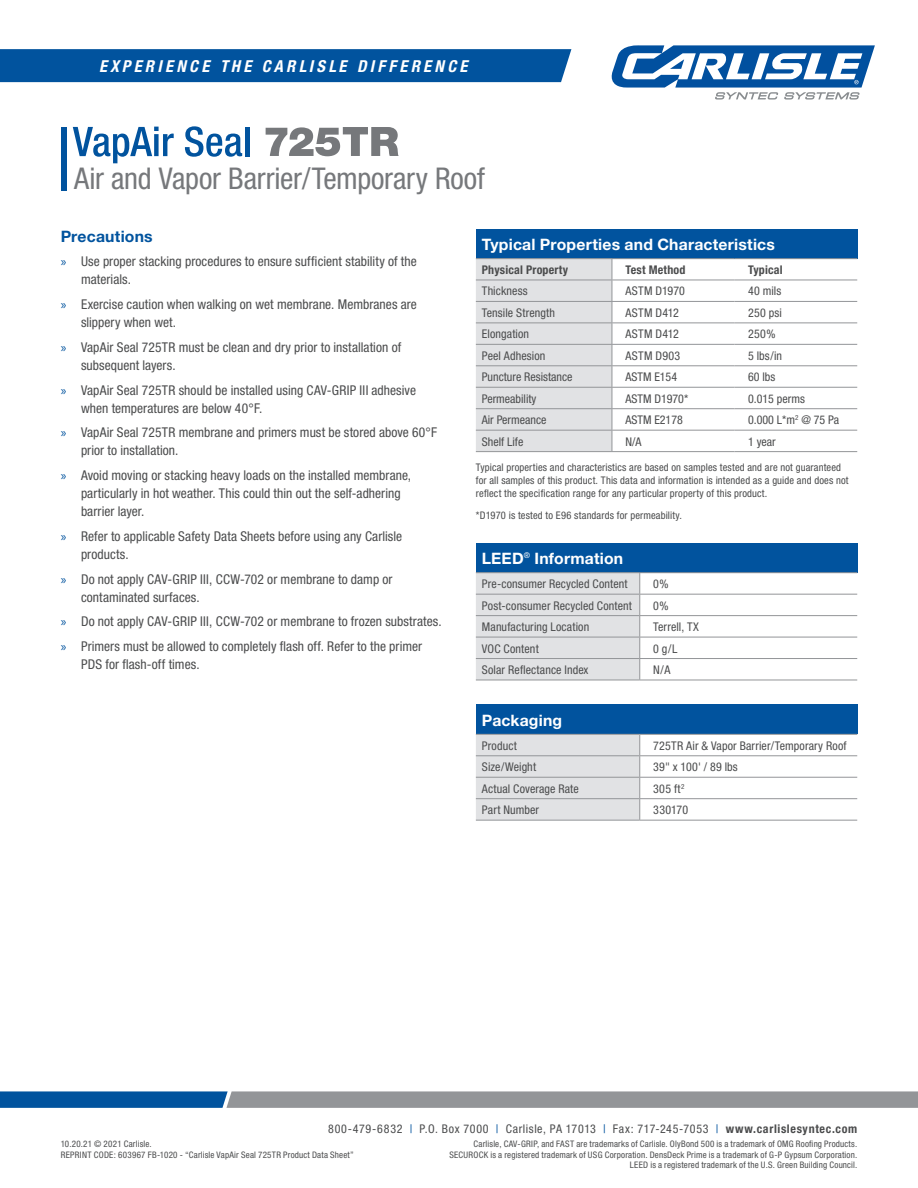
<style>
.page{position:relative;width:918px;height:1188px;background:#fff}
.page>*{position:absolute;margin:0;border:0;box-sizing:border-box;transform-origin:0 0}
.t1{font:condensed 30px "Helvetica Neue";letter-spacing:-.005em;color:#76787b}
.t2{font:italic 700 condensed 16.5px "Helvetica Neue";letter-spacing:.205em;color:#fff}
.t3{font:700 15.75px "Helvetica Neue";letter-spacing:.01em;color:#fff}
.t4{font:700 15.75px "Helvetica Neue";letter-spacing:.01em;color:#01539e}
.t5{font:condensed 13.5px/18px "Helvetica Neue";letter-spacing:.005em;color:#4b4c4d}
.t6{font:condensed 12px "Helvetica Neue";letter-spacing:.01em;color:#4b4c4d}
.t7{font:condensed 12px "Helvetica Neue";letter-spacing:.05em;color:#4b4c4d}
.t8{font:700 condensed 12px "Helvetica Neue";letter-spacing:.015em;color:#4b4c4d}
.t9{font:condensed 12px "Helvetica Neue";letter-spacing:.03em;color:#4b4c4d}
.t10{font:condensed 10.5px/12.8px "Helvetica Neue";letter-spacing:.015em;color:#4b4c4d}
.t11{font:condensed 9px/10.5px "Helvetica Neue";letter-spacing:.02em;color:#4b4c4d;text-align:right}
.s1{font-family:"Myriad Pro";font-stretch:normal;color:#01539e}
.s2{color:#01539e}
.s3{font-weight:700}
</style>
<div class="page">
<div style="left:0;top:49px;width:571px;height:33px;background:#01539e"></div>
<svg style="left:612px;top:45px;width:263px;height:55px"></svg>
<svg style="left:0;top:1091px;width:918px;height:17px;background:#74899d"></svg>
<div style="left:476px;top:543px;width:381px;height:30px;background:#01539e"></div>
<hr style="left:476px;top:572px;width:164px;height:1px;background:#939598">
<hr style="left:640px;top:572px;width:217px;height:1px;background:#939598">
<hr style="left:640px;top:594px;width:217px;height:1px;background:#939598">
<hr style="left:640px;top:615px;width:217px;height:1px;background:#939598">
<hr style="left:640px;top:637px;width:217px;height:1px;background:#939598">
<hr style="left:640px;top:658px;width:217px;height:1px;background:#939598">
<svg style="left:476px;top:573px;width:164px;height:107px;background:#dddee0"></svg>
<hr style="left:476px;top:680px;width:164px;height:1px;background:#939598">
<hr style="left:640px;top:680px;width:217px;height:1px;background:#939598">
<div style="left:476px;top:705px;width:381px;height:29px;background:#01539e"></div>
<hr style="left:640px;top:734px;width:217px;height:1px;background:#939598">
<hr style="left:640px;top:755px;width:217px;height:1px;background:#939598">
<hr style="left:640px;top:777px;width:217px;height:1px;background:#939598">
<hr style="left:640px;top:798px;width:217px;height:1px;background:#939598">
<svg style="left:476px;top:734px;width:164px;height:86px;background:#dcdddf"></svg>
<hr style="left:476px;top:820px;width:164px;height:1px;background:#939598">
<hr style="left:640px;top:820px;width:217px;height:1px;background:#939598">
<div style="left:476px;top:229px;width:381px;height:30px;background:#01539e"></div>
<hr style="left:476px;top:258px;width:136px;height:1px;background:#939598">
<hr style="left:612px;top:258px;width:123px;height:1px;background:#939598">
<hr style="left:735px;top:258px;width:122px;height:1px;background:#939598">
<hr style="left:612px;top:280px;width:123px;height:1px;background:#939598">
<hr style="left:735px;top:280px;width:122px;height:1px;background:#939598">
<hr style="left:612px;top:301px;width:123px;height:1px;background:#939598">
<hr style="left:735px;top:301px;width:122px;height:1px;background:#939598">
<hr style="left:612px;top:323px;width:123px;height:1px;background:#939598">
<hr style="left:735px;top:323px;width:122px;height:1px;background:#939598">
<hr style="left:612px;top:344px;width:123px;height:1px;background:#939598">
<hr style="left:735px;top:344px;width:122px;height:1px;background:#939598">
<hr style="left:612px;top:365px;width:123px;height:1px;background:#939598">
<hr style="left:735px;top:365px;width:122px;height:1px;background:#939598">
<hr style="left:612px;top:387px;width:123px;height:1px;background:#939598">
<hr style="left:735px;top:387px;width:122px;height:1px;background:#939598">
<hr style="left:612px;top:408px;width:123px;height:1px;background:#939598">
<hr style="left:735px;top:408px;width:122px;height:1px;background:#939598">
<hr style="left:612px;top:430px;width:123px;height:1px;background:#939598">
<svg style="left:476px;top:259px;width:137px;height:192px;background:#dddee0"></svg>
<hr style="left:735px;top:430px;width:122px;height:1px;background:#939598">
<hr style="left:476px;top:451px;width:136px;height:1px;background:#939598">
<hr style="left:612px;top:451px;width:123px;height:1px;background:#939598">
<hr style="left:735px;top:451px;width:122px;height:1px;background:#939598">
<svg style="left:266px;top:127px;width:133px;height:29px"></svg>
<svg style="left:73px;top:127px;width:101px;height:36px"></svg>
<svg style="left:185px;top:126px;width:57px;height:31px"></svg>
<hr style="left:245px;top:127px;width:4px;height:29px;background:#01539e">
<div style="left:61px;top:127px;width:6px;height:63px;background:#01539e"></div>
<p class="t2" style="left:99px;top:56px;width:370px">EXPERIENCE THE CARLISLE DIFFERENCE</p>
<p class="t1" style="left:74px;top:161px;width:412px">Air and Vapor Barrier/Temporary Roof</p>
<p class="t4" style="left:61px;top:226px;width:94px">Precautions</p>
<p class="t5" style="left:81px;top:252px;width:337px;text-indent:-20px"><span class="s1">»</span> Use proper stacking procedures to ensure sufficient stability of the materials.</p>
<p class="t5" style="left:81px;top:295px;width:337px;text-indent:-20px"><span class="s1">»</span> Exercise caution when walking on wet membrane. Membranes are slippery when wet.</p>
<p class="t5" style="left:81px;top:338px;width:322px;text-indent:-20px"><span class="s1">»</span> VapAir Seal 725TR must be clean and dry prior to installation of subsequent layers.</p>
<p class="t5" style="left:81px;top:381px;width:337px;text-indent:-20px"><span class="s1">»</span> VapAir Seal 725TR should be installed using CAV-GRIP III adhesive when temperatures are below 40°F.</p>
<p class="t5" style="left:81px;top:423px;width:358px;text-indent:-20px"><span class="s1">»</span> VapAir Seal 725TR membrane and primers must be stored above 60°F prior to installation.</p>
<p class="t5" style="left:81px;top:466px;width:332px;text-indent:-20px"><span class="s1">»</span> Avoid moving or stacking heavy loads on the installed membrane, particularly in hot weather. This could thin out the self-adhering barrier layer.</p>
<p class="t5" style="left:81px;top:527px;width:323px;text-indent:-20px"><span class="s1">»</span> Refer to applicable Safety Data Sheets before using any Carlisle products.</p>
<p class="t5" style="left:81px;top:570px;width:313px;text-indent:-20px"><span class="s1">»</span> Do not apply CAV-GRIP III, CCW-702 or membrane to damp or contaminated surfaces.</p>
<p class="t5" style="left:61px;top:612px;width:383px"><span class="s1">»</span> Do not apply CAV-GRIP III, CCW-702 or membrane to frozen substrates.</p>
<p class="t5" style="left:81px;top:637px;width:343px;text-indent:-20px"><span class="s1">»</span> Primers must be allowed to completely flash off. Refer to the primer<br>PDS for flash-off times.</p>
<p class="t3" style="left:482px;top:235px;width:295px">Typical Properties and Characteristics</p>
<p class="t8" style="left:482px;top:262px;width:88px">Physical Property</p>
<p class="t8" style="left:625px;top:262px;width:62px">Test Method</p>
<p class="t8" style="left:748px;top:262px;width:36px">Typical</p>
<p class="t6" style="left:482px;top:284px;width:47px">Thickness</p>
<p class="t6" style="left:625px;top:284px;width:61px">ASTM D1970</p>
<p class="t6" style="left:748px;top:284px;width:35px">40 mils</p>
<p class="t6" style="left:482px;top:306px;width:75px">Tensile Strength</p>
<p class="t6" style="left:625px;top:306px;width:55px">ASTM D412</p>
<p class="t6" style="left:748px;top:306px;width:35px">250 psi</p>
<p class="t6" style="left:482px;top:327px;width:49px">Elongation</p>
<p class="t6" style="left:625px;top:327px;width:55px">ASTM D412</p>
<p class="t6" style="left:748px;top:327px;width:29px">250%</p>
<p class="t6" style="left:482px;top:349px;width:65px">Peel Adhesion</p>
<p class="t9" style="left:625px;top:349px;width:56px">ASTM D903</p>
<p class="t6" style="left:748px;top:349px;width:36px">5 lbs/in</p>
<p class="t6" style="left:482px;top:370px;width:92px">Puncture Resistance</p>
<p class="t6" style="left:625px;top:370px;width:53px">ASTM E154</p>
<p class="t6" style="left:748px;top:370px;width:29px">60 lbs</p>
<p class="t6" style="left:482px;top:392px;width:56px">Permeability</p>
<p class="t6" style="left:625px;top:392px;width:64px">ASTM D1970*</p>
<p class="t6" style="left:748px;top:392px;width:58px">0.015 perms</p>
<p class="t6" style="left:482px;top:413px;width:66px">Air Permeance</p>
<p class="t6" style="left:625px;top:413px;width:59px">ASTM E2178</p>
<p class="t6" style="left:748px;top:413px;width:93px">0.000 L*m<sup>2</sup> @ 75 Pa</p>
<p class="t6" style="left:482px;top:434px;width:43px">Shelf Life</p>
<p class="t6" style="left:625px;top:434px;width:18px">N/A</p>
<p class="t6" style="left:748px;top:434px;width:29px">1 year</p>
<p class="t10" style="left:476px;top:461px;width:374px">Typical properties and characteristics are based on samples tested and are not guaranteed for all samples of this product. This data and information is intended as a guide and does not reflect the specification range for any particular property of this product.</p>
<p class="t10" style="left:476px;top:509px;width:208px">*D1970 is tested to E96 standards for permeability.</p>
<p class="t3" style="left:482px;top:549px;width:143px">LEED<sup>®</sup> Information</p>
<p class="t6" style="left:482px;top:577px;width:147px">Pre-consumer Recycled Content</p>
<p class="t6" style="left:653px;top:577px;width:17px">0%</p>
<p class="t6" style="left:482px;top:598px;width:152px">Post-consumer Recycled Content</p>
<p class="t6" style="left:653px;top:598px;width:17px">0%</p>
<p class="t6" style="left:482px;top:620px;width:109px">Manufacturing Location</p>
<p class="t6" style="left:653px;top:620px;width:47px">Terrell, TX</p>
<p class="t6" style="left:482px;top:641px;width:58px">VOC Content</p>
<p class="t6" style="left:653px;top:641px;width:26px">0 g/L</p>
<p class="t6" style="left:482px;top:663px;width:108px">Solar Reflectance Index</p>
<p class="t6" style="left:653px;top:663px;width:19px">N/A</p>
<p class="t3" style="left:482px;top:710px;width:82px">Packaging</p>
<p class="t6" style="left:482px;top:739px;width:36px">Product</p>
<p class="t6" style="left:653px;top:739px;width:195px">725TR Air &amp; Vapor Barrier/Temporary Roof</p>
<p class="t6" style="left:482px;top:760px;width:56px">Size/Weight</p>
<p class="t6" style="left:653px;top:760px;width:86px">39" x 100' / 89 lbs</p>
<p class="t6" style="left:482px;top:782px;width:99px">Actual Coverage Rate</p>
<p class="t6" style="left:653px;top:782px;width:33px">305 ft<sup>2</sup></p>
<p class="t6" style="left:482px;top:803px;width:59px">Part Number</p>
<p class="t6" style="left:653px;top:803px;width:36px">330170</p>
<p class="t7" style="left:328px;top:1122px;width:531px">800-479-6832 <span class="s2">|</span> P.O. Box 7000 <span class="s2">|</span> Carlisle, PA 17013 <span class="s2">|</span> Fax: 717-245-7053 <span class="s2">|</span> <span class="s3">www.carlislesyntec.com</span></p>
<p class="t11" style="left:61px;top:1139px;width:92px">10.20.21 © 2021 Carlisle.</p>
<p class="t11" style="left:61px;top:1149px;width:295px">REPRINT CODE: 603967 FB-1020 - “Carlisle VapAir Seal 725TR Product Data Sheet”</p>
<p class="t11" style="left:449px;top:1139px;width:409px">Carlisle, CAV-GRIP, and FAST are trademarks of Carlisle. OlyBond 500 is a trademark of OMG Roofing Products.<br>SECUROCK is a registered trademark of USG Corporation. DensDeck Prime is a trademark of G-P Gypsum Corporation.<br>LEED is a registered trademark of the U.S. Green Building Council.</p>
</div>
